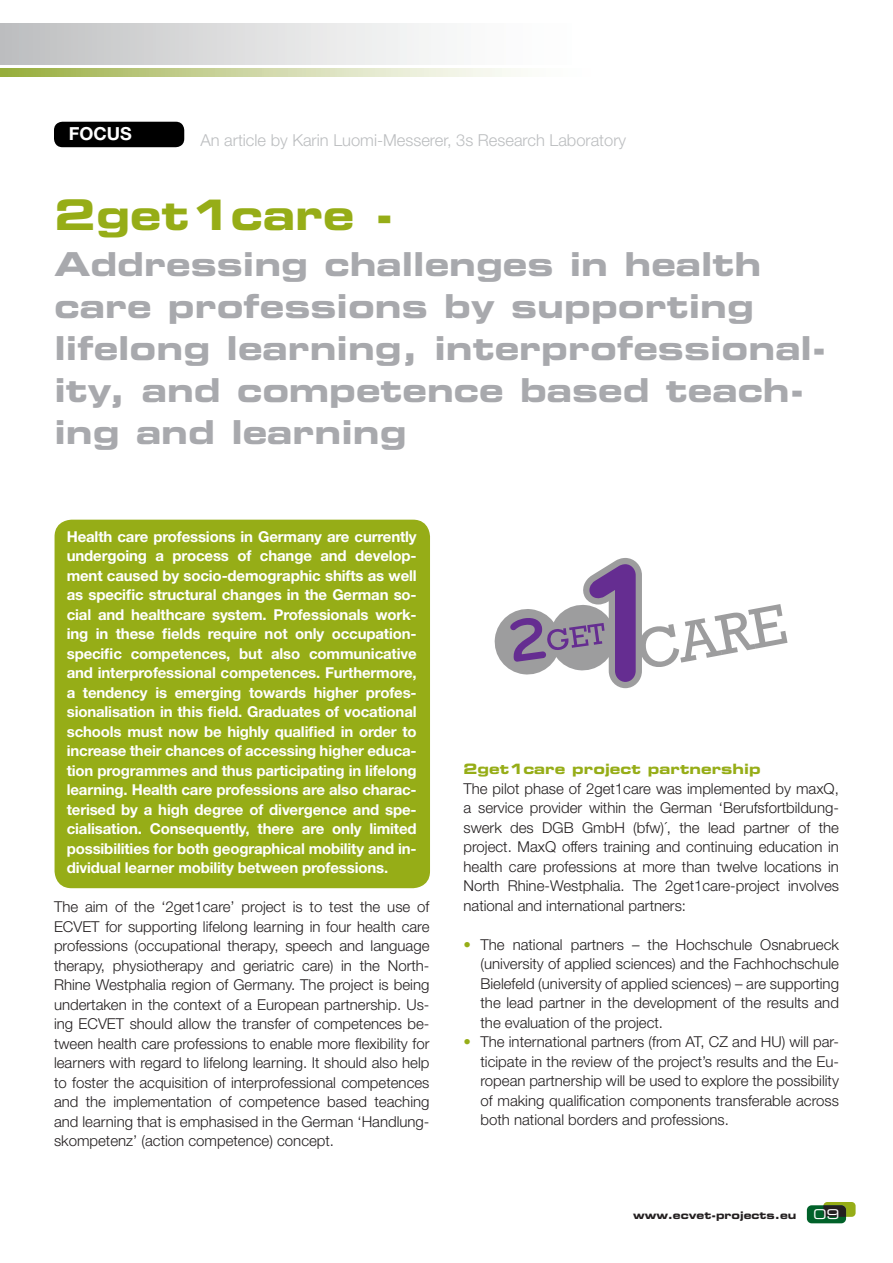
<style>
.page{position:relative;width:893px;height:1263px;background:#fff}
.page>*{position:absolute;margin:0;border:0;box-sizing:border-box;transform-origin:0 0}
.Page_Heading{font:42px "Eurostile LT Std Bold Ex 2";color:#96ad17}
.Page_Subheading{font:33px/42px "Eurostile LT Std Bold Ex 2";color:#a8a9ad}
.t1{font:700 18px "Helvetica Neue LT Std";color:#fff}
.Author_Grey{font:300 16.5px "Helvetica Neue LT Std";color:#bcbec0}
.Body_Text{font:300 15px/19.5px "Helvetica Neue LT Std";color:#231f20;text-align:justify}
.Body_text_intro{font:700 15px/19.5px "Helvetica Neue LT Std";letter-spacing:-.01em;color:#fff;text-align:justify}
.Body_Heading{font:14.25px "Eurostile LT Std Bold Ex 2";color:#96ad17}
.Page_Number{font:13.5px "Eurostile LT Std Ex 2";color:#fff}
.t2{font:10.5px "Eurostile LT Std Bold Ex 2";color:#231f20}
.s1{color:#96ad17}
</style>
<div class="page">
<div style="left:0;top:23px;width:600px;height:41px;background:linear-gradient(to right,#c0c1c3,#fff)"></div>
<svg style="left:0;top:69px;width:516px;height:7px;background:#cdd6a2"></svg>
<div style="left:807px;top:1205px;width:39px;height:18px;background:#006129;border-radius:5px"></div>
<svg style="left:823px;top:1202px;width:33px;height:15px"></svg>
<div style="left:55px;top:520px;width:375px;height:368px;background:#96ad17;border-radius:17px"></div>
<div style="left:54px;top:122px;width:130px;height:25px;background:#000;border-radius:9px"></div>
<svg style="left:494px;top:558px;width:293px;height:130px"></svg>
<p class="t1" style="left:69px;top:123px;width:65px">FOCUS</p>
<p class="Author_Grey" style="left:200px;top:130px;width:427px">An article by Karin Luomi-Messerer, 3s Research Laboratory</p>
<p class="Page_Heading" style="left:55px;top:185px;width:341px">2get1care -</p>
<p class="Page_Subheading" style="left:55px;top:242px;width:774px">Addressing challenges in health care professions by supporting lifelong learning, interprofessional&shy;ity, and competence based teach&shy;ing and learning</p>
<p class="Body_text_intro" style="left:67px;top:526px;width:351px">Health care professions in Germany are currently undergoing a process of change and develop&shy;ment caused by socio-demographic shifts as well as specific structural changes in the German so&shy;cial and healthcare system. Professionals work&shy;ing in these fields require not only occupation&shy;specific competences, but also communicative and interprofessional competences. Furthermore, a tendency is emerging towards higher profes&shy;sionalisation in this field. Graduates of vocational schools must now be highly qualified in order to increase their chances of accessing higher educa&shy;tion programmes and thus participating in lifelong learning. Health care professions are also charac&shy;terised by a high degree of divergence and spe&shy;cialisation. Consequently, there are only limited possibilities for both geographical mobility and in&shy;dividual learner mobility between professions.</p>
<p class="Body_Text" style="left:54px;top:897px;width:377px">The aim of the ‘2get1care’ project is to test the use of ECVET for supporting lifelong learning in four health care professions (occupational therapy, speech and language therapy, physiotherapy and geriatric care) in the North-Rhine Westphalia region of Germany. The project is being undertaken in the context of a European partnership. Us&shy;ing ECVET should allow the transfer of competences be&shy;tween health care professions to enable more flexibility for learners with regard to lifelong learning. It should also help to foster the acquisition of interprofessional competences and the implementation of competence based teaching and learning that is emphasised in the German ‘Handlung&shy;skompetenz’ (action competence) concept.</p>
<p class="Body_Heading" style="left:463px;top:759px;width:299px">2get1care project partnership</p>
<p class="Body_Text" style="left:463px;top:778px;width:377px">The pilot phase of 2get1care was implemented by maxQ, a service provider within the German ‘Berufsfortbildung&shy;swerk des DGB GmbH (bfw)´, the lead partner of the project. MaxQ offers training and continuing education in health care professions at more than twelve locations in North Rhine-Westphalia. The 2get1care-project involves national and international partners:</p>
<p class="Body_Text" style="left:480px;top:934px;width:360px;text-indent:-17px"><span class="s1">•</span> The national partners – the Hochschule Osnabrueck (university of applied sciences) and the Fachhochschule Bielefeld (university of applied sciences) – are supporting the lead partner in the development of the results and the evaluation of the project.</p>
<p class="Body_Text" style="left:480px;top:1032px;width:360px;text-indent:-17px"><span class="s1">•</span> The international partners (from AT, CZ and HU) will par&shy;ticipate in the review of the project’s results and the Eu&shy;ropean partnership will be used to explore the possibility of making qualification components transferable across both national borders and professions.</p>
<p class="t2" style="left:633px;top:1208px;width:165px">www.ecvet-projects.eu</p>
<p class="Page_Number" style="left:813px;top:1205px;width:28px">09</p>
</div>
